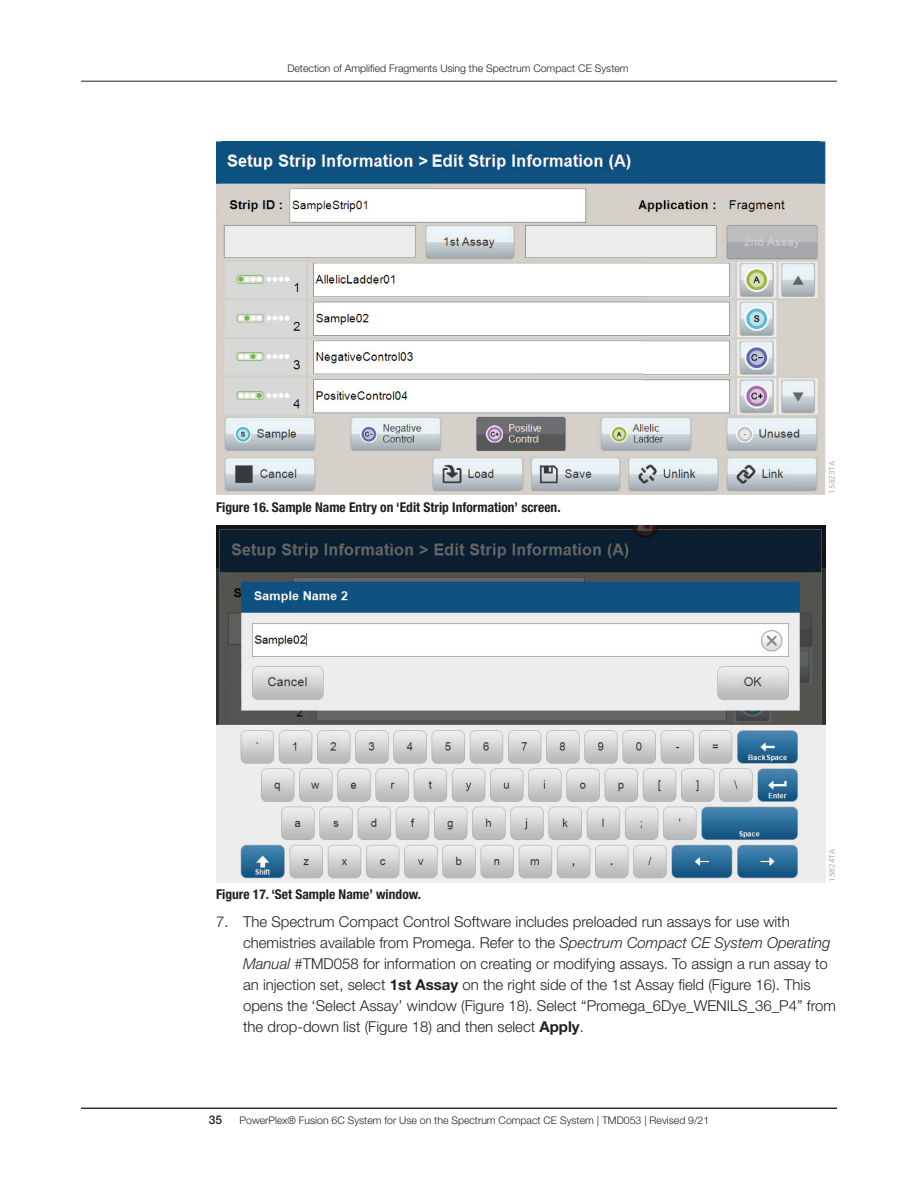
<style>
.page{position:relative;width:918px;height:1188px;background:#fff}
.page>*{position:absolute;margin:0;border:0;box-sizing:border-box;transform-origin:0 0}
.t1{font:300 15px/21px "Helvetica Neue";color:#231f20}
.t2{font:700 condensed 13.5px "Helvetica Neue";color:#231f20}
.t3{font:500 12px "Helvetica Neue";color:#231f20}
.t4{font:300 10.5px "Helvetica Neue";color:#231f20}
.t5{font:7.95px "Roboto";letter-spacing:.01em;color:#afb0b0}
.s1{font-style:italic}
.s2{font-weight:700}
</style>
<div class="page">
<hr style="left:81px;top:1108px;width:756px;height:1px;background:#231f20">
<hr style="left:81px;top:81px;width:756px;height:1px;background:#231f20">
<img style="left:216px;top:141px;width:609px;height:354px">
<img style="left:221px;top:141px;width:599px;height:349px">
<img style="left:216px;top:525px;width:609px;height:357px">
<img style="left:221px;top:530px;width:600px;height:349px">
<p class="t4" style="left:287px;top:62px;width:343px">Detection of Amplified Fragments Using the Spectrum Compact CE System</p>
<p class="t2" style="left:216px;top:499px;width:346px">Figure 16. Sample Name Entry on ‘Edit Strip Information’ screen.</p>
<p class="t5" style="left:826px;top:494px;width:34px;rotate:-90deg">15823TA</p>
<p class="t5" style="left:826px;top:882px;width:34px;rotate:-90deg">15824TA</p>
<p class="t1" style="left:243px;top:910px;width:594px;text-indent:-27px">7. The Spectrum Compact Control Software includes preloaded run assays for use with chemistries available from Promega. Refer to the <span class="s1">Spectrum Compact CE System Operating Manual</span> #TMD058 for information on creating or modifying assays. To assign a run assay to an injection set, select <span class="s2">1st Assay</span> on the right side of the 1st Assay field (Figure 16). This opens the ‘Select Assay’ window (Figure 18). Select “Promega_6Dye_WENILS_36_P4” from the drop-down list (Figure 18) and then select <span class="s2">Apply</span>.</p>
<p class="t2" style="left:216px;top:886px;width:207px">Figure 17. ‘Set Sample Name’ window.</p>
<p class="t3" style="left:209px;top:1112px;width:15px">35</p>
<p class="t4" style="left:240px;top:1114px;width:471px">PowerPlex® Fusion 6C System for Use on the Spectrum Compact CE System | TMD053 | Revised 9/21</p>
</div>
